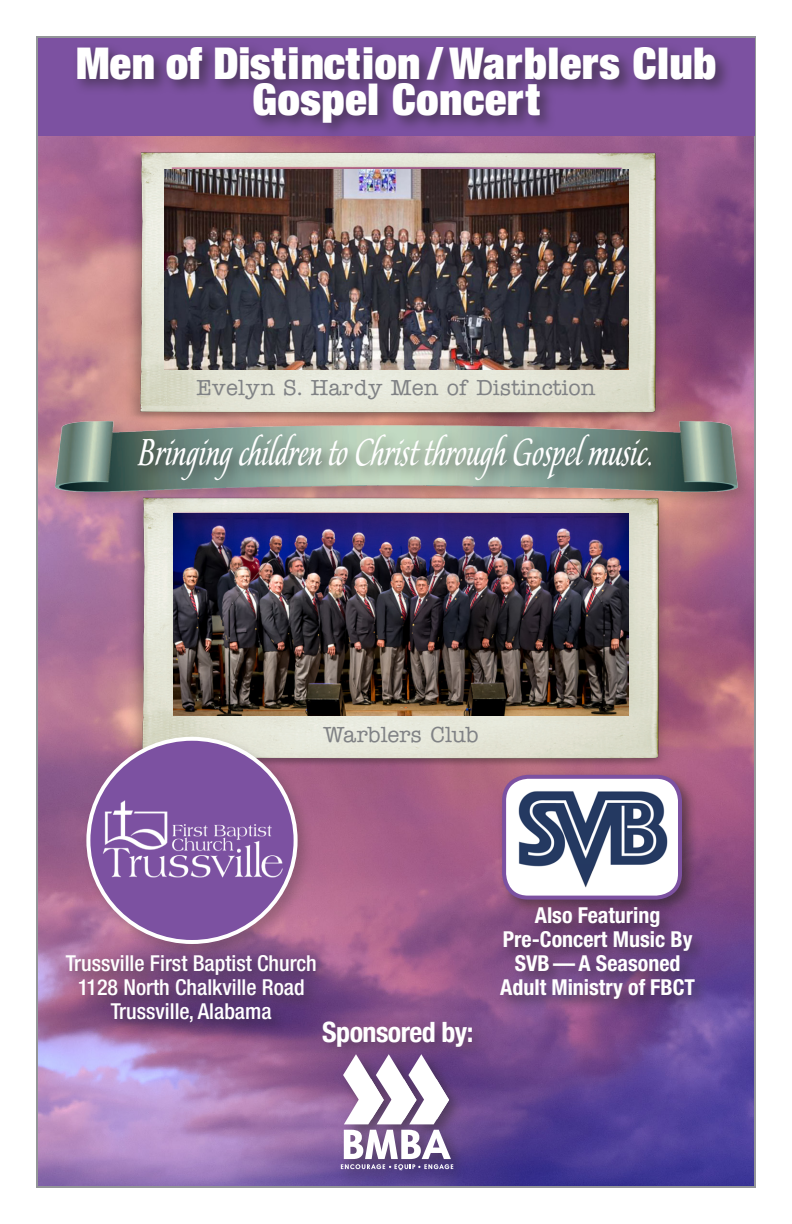
<style>
.page{position:relative;width:792px;height:1224px;background:#fff}
.page>*{position:absolute;margin:0;border:0;box-sizing:border-box;transform-origin:0 0}
.t1{font:48px "Florens LP Std";letter-spacing:.01em;color:#fff;scale:.67 1}
.t2{font:900 condensed 44px/36px "Helvetica Neue LT Std";letter-spacing:.02em;color:#fff;text-align:center}
.t3{font:700 condensed 28px "Helvetica Neue";letter-spacing:-.02em;color:#fff}
.t4{font:500 condensed 22px/24px "Helvetica Neue LT Std";color:#fff;text-align:center}
.t5{font:700 condensed 22px/24px "Helvetica Neue LT Std";color:#fff;text-align:center}
.t6{font:500 22px "American Typewriter Std";color:#808285}
</style>
<div class="page">
<img style="left:39px;top:136px;width:714px;height:1049px">
<img style="left:118px;top:140px;width:567px;height:273px">
<img style="left:165px;top:169px;width:464px;height:200px">
<img style="left:118px;top:508px;width:567px;height:277px">
<img style="left:174px;top:513px;width:455px;height:202px">
<div style="left:51px;top:416px;width:703px;height:92px;background:#231f20;opacity:.25"></div>
<img style="left:49px;top:413px;width:694px;height:88px">
<div style="left:81px;top:732px;width:233px;height:229px;background:#231f20;opacity:.25"></div>
<div style="left:88px;top:739px;width:208px;height:203px;background:#7c51a1;border-radius:50%"></div>
<img style="left:101px;top:795px;width:185px;height:90px">
<div style="left:135px;top:429px;width:532px;height:66px;background:#231f20;opacity:.5"></div>
<div style="left:62px;top:950px;width:270px;height:88px;background:#231f20;opacity:.45"></div>
<div style="left:337px;top:1051px;width:132px;height:135px;background:#231f20;opacity:.45"></div>
<svg style="left:343px;top:1063px;width:106px;height:61px"></svg>
<svg style="left:341px;top:1130px;width:112px;height:40px"></svg>
<div style="left:319px;top:1017px;width:170px;height:46px;background:#231f20;opacity:.35"></div>
<div style="left:38px;top:38px;width:716px;height:98px;background:#7c51a1"></div>
<div style="left:72px;top:42px;width:660px;height:98px;background:#231f20;opacity:.55"></div>
<div style="left:497px;top:770px;width:202px;height:147px;background:#231f20;opacity:.55"></div>
<div style="left:504px;top:777px;width:176px;height:121px;background:#fff;border-radius:24px"></div>
<img style="left:518px;top:791px;width:150px;height:97px">
<div style="left:502px;top:775px;width:180px;height:125px;border:4px solid #7c51a1;border-radius:24px"></div>
<div style="left:497px;top:903px;width:214px;height:113px;background:#231f20;opacity:.55"></div>
<p class="t2" style="left:76px;top:45px;width:642px">Men of Distinction / Warblers Club<br>Gospel Concert</p>
<p class="t6" style="left:197px;top:375px;width:400px">Evelyn S. Hardy Men of Distinction</p>
<p class="t1" style="left:139px;top:421px;width:770px">Bringing children to Christ through Gospel music.</p>
<p class="t6" style="left:324px;top:722px;width:157px">Warblers Club</p>
<p class="t4" style="left:66px;top:951px;width:253px">Trussville First Baptist Church<br>1128 North Chalkville Road<br>Trussville, Alabama</p>
<p class="t3" style="left:322px;top:1008px;width:153px">Sponsored by:</p>
<p class="t5" style="left:500px;top:903px;width:196px">Also Featuring<br>Pre-Concert Music By<br>SVB — A Seasoned<br>Adult Ministry of FBCT</p>
</div>
